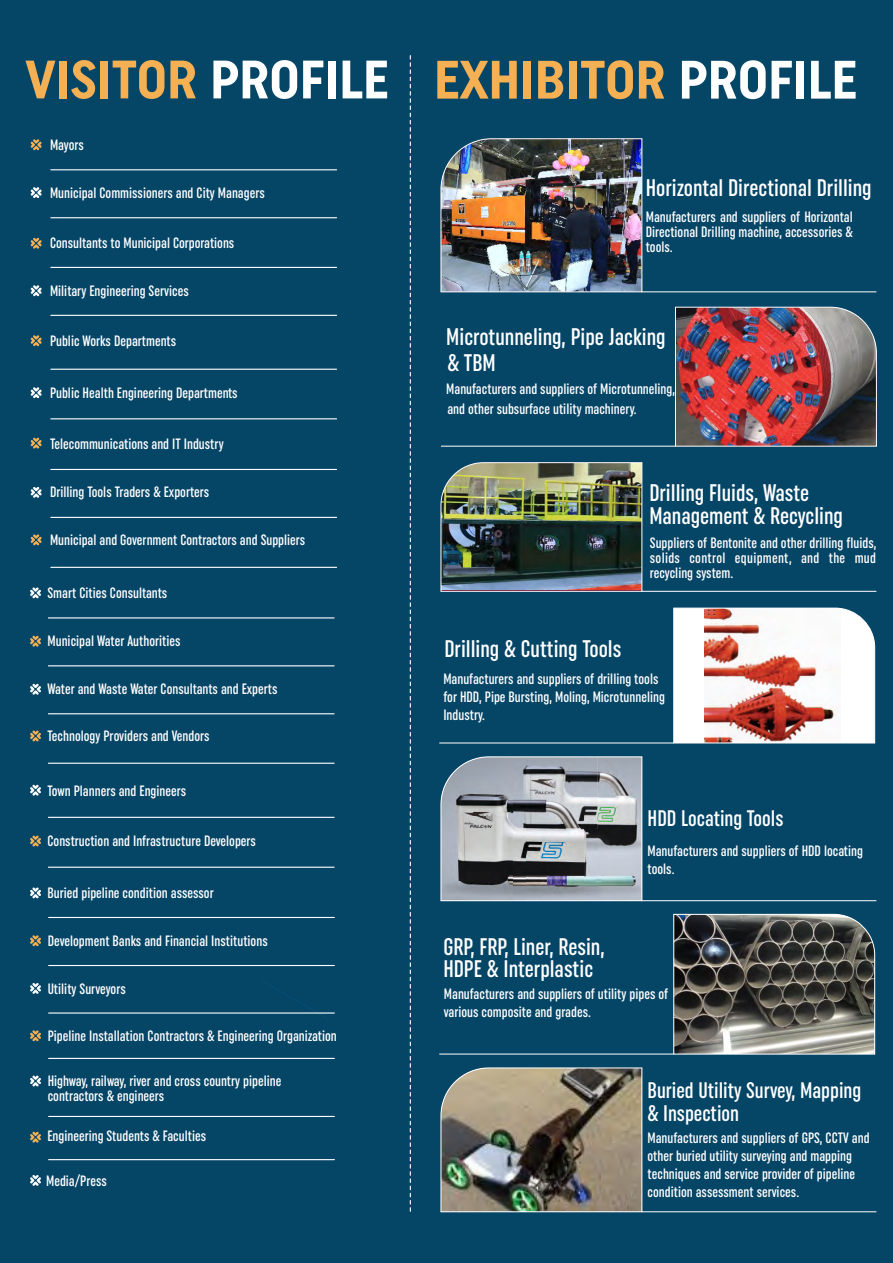
<style>
.page{position:relative;width:893px;height:1263px;background:#054566}
.page>*{position:absolute;margin:0;border:0;box-sizing:border-box;transform-origin:0 0}
.t1{font:700 54px "Uniform Condensed";color:#f5b054}
.t2{font:500 extra-condensed 24px/22.5px "Uniform";color:#fff}
.t3{font:500 extra-condensed 22.5px/22.5px "Uniform";color:#fff}
.t4{font:500 extra-condensed 15px/18px "Uniform";color:#fff}
.s1{color:#fff}
</style>
<div class="page">
<svg style="left:261px;top:981px;width:67px;height:37px"></svg>
<hr style="left:48px;top:713px;width:286px;height:1px;background:#fff">
<hr style="left:48px;top:763px;width:286px;height:1px;background:#fff">
<hr style="left:48px;top:665px;width:286px;height:1px;background:#fff">
<hr style="left:48px;top:617px;width:286px;height:1px;background:#fff">
<hr style="left:48px;top:817px;width:286px;height:1px;background:#fff">
<hr style="left:48px;top:867px;width:286px;height:1px;background:#fff">
<hr style="left:51px;top:169px;width:286px;height:1px;background:#fff">
<hr style="left:51px;top:369px;width:286px;height:1px;background:#fff">
<hr style="left:51px;top:315px;width:286px;height:1px;background:#fff">
<hr style="left:51px;top:267px;width:286px;height:1px;background:#fff">
<hr style="left:51px;top:217px;width:286px;height:1px;background:#fff">
<hr style="left:49px;top:917px;width:285px;height:1px;background:#fff">
<hr style="left:51px;top:418px;width:286px;height:1px;background:#fff">
<hr style="left:51px;top:469px;width:286px;height:1px;background:#fff">
<hr style="left:51px;top:517px;width:286px;height:1px;background:#fff">
<hr style="left:49px;top:965px;width:285px;height:1px;background:#fff">
<svg style="left:30px;top:587px;width:11px;height:11px"></svg>
<svg style="left:30px;top:636px;width:11px;height:11px"></svg>
<svg style="left:30px;top:684px;width:11px;height:11px"></svg>
<svg style="left:30px;top:730px;width:11px;height:11px"></svg>
<svg style="left:30px;top:785px;width:11px;height:11px"></svg>
<svg style="left:30px;top:835px;width:11px;height:11px"></svg>
<svg style="left:30px;top:887px;width:11px;height:11px"></svg>
<svg style="left:30px;top:935px;width:11px;height:11px"></svg>
<svg style="left:30px;top:983px;width:11px;height:11px"></svg>
<svg style="left:31px;top:139px;width:11px;height:11px"></svg>
<svg style="left:31px;top:187px;width:11px;height:11px"></svg>
<svg style="left:31px;top:238px;width:11px;height:11px"></svg>
<svg style="left:31px;top:285px;width:11px;height:11px"></svg>
<svg style="left:31px;top:335px;width:11px;height:11px"></svg>
<svg style="left:31px;top:387px;width:11px;height:11px"></svg>
<svg style="left:31px;top:438px;width:11px;height:11px"></svg>
<svg style="left:31px;top:487px;width:11px;height:11px"></svg>
<svg style="left:31px;top:534px;width:11px;height:11px"></svg>
<hr style="left:51px;top:567px;width:286px;height:1px;background:#fff">
<hr style="left:49px;top:1012px;width:285px;height:1px;background:#fff">
<svg style="left:30px;top:1030px;width:11px;height:11px"></svg>
<hr style="left:49px;top:1058px;width:285px;height:1px;background:#fff">
<svg style="left:30px;top:1075px;width:11px;height:11px"></svg>
<hr style="left:49px;top:1116px;width:285px;height:1px;background:#fff">
<img style="left:440px;top:138px;width:203px;height:155px">
<hr style="left:642px;top:291px;width:234px;height:1px;background:#fff">
<img style="left:675px;top:306px;width:202px;height:141px">
<hr style="left:441px;top:446px;width:234px;height:1px;background:#fff">
<img style="left:440px;top:462px;width:203px;height:130px">
<hr style="left:642px;top:591px;width:234px;height:1px;background:#fff">
<svg style="left:673px;top:607px;width:202px;height:137px;background:#e3c9c6"></svg>
<hr style="left:439px;top:743px;width:235px;height:1px;background:#fff">
<svg style="left:440px;top:756px;width:203px;height:145px;background:#9299a0"></svg>
<hr style="left:642px;top:900px;width:234px;height:1px;background:#fff">
<svg style="left:30px;top:1131px;width:11px;height:12px"></svg>
<hr style="left:49px;top:1159px;width:285px;height:1px;background:#fff">
<svg style="left:30px;top:1175px;width:11px;height:11px"></svg>
<svg style="left:673px;top:913px;width:202px;height:142px;background:#5d5d59"></svg>
<hr style="left:439px;top:1054px;width:235px;height:1px;background:#fff">
<svg style="left:410px;top:55px;width:1px;height:1156px"></svg>
<hr style="left:642px;top:1211px;width:234px;height:1px;background:#fff">
<img style="left:440px;top:1067px;width:203px;height:145px">
<h1 class="t1" style="left:25px;top:55px;width:364px">VISITOR <span class="s1">PROFILE</span></h1>
<p class="t4" style="left:50px;top:136px;width:35px">Mayors</p>
<p class="t4" style="left:50px;top:184px;width:216px">Municipal Commissioners and City Managers</p>
<p class="t4" style="left:50px;top:234px;width:186px">Consultants to Municipal Corporations</p>
<p class="t4" style="left:50px;top:282px;width:140px">Military Engineering Services</p>
<p class="t4" style="left:50px;top:332px;width:128px">Public Works Departments</p>
<p class="t4" style="left:50px;top:384px;width:189px">Public Health Engineering Departments</p>
<p class="t4" style="left:50px;top:435px;width:175px">Telecommunications and IT Industry</p>
<p class="t4" style="left:50px;top:484px;width:161px">Drilling Tools Traders &amp; Exporters</p>
<p class="t4" style="left:50px;top:532px;width:257px">Municipal and Government Contractors and Suppliers</p>
<p class="t4" style="left:48px;top:585px;width:121px">Smart Cities Consultants</p>
<p class="t4" style="left:48px;top:633px;width:134px">Municipal Water Authorities</p>
<p class="t4" style="left:48px;top:681px;width:231px">Water and Waste Water Consultants and Experts</p>
<p class="t4" style="left:48px;top:728px;width:164px">Technology Providers and Vendors</p>
<p class="t4" style="left:48px;top:782px;width:140px">Town Planners and Engineers</p>
<p class="t4" style="left:48px;top:832px;width:210px">Construction and Infrastructure Developers</p>
<p class="t4" style="left:48px;top:885px;width:168px">Buried pipeline condition assessor</p>
<p class="t4" style="left:48px;top:932px;width:221px">Development Banks and Financial Institutions</p>
<p class="t4" style="left:48px;top:980px;width:80px">Utility Surveyors</p>
<p class="t4" style="left:48px;top:1027px;width:290px">Pipeline Installation Contractors &amp; Engineering Organization</p>
<p class="t4" style="left:48px;top:1074px;width:235px;line-height:15px">Highway, railway, river and cross country pipeline contractors &amp; engineers</p>
<p class="t4" style="left:47px;top:1127px;width:160px">Engineering Students &amp; Faculties</p>
<p class="t4" style="left:46px;top:1172px;width:62px">Media/Press</p>
<h1 class="t1" style="left:434px;top:55px;width:424px">EXHIBITOR <span class="s1">PROFILE</span></h1>
<h2 class="t2" style="left:646px;top:177px;width:227px">Horizontal Directional Drilling</h2>
<p class="t4" style="left:646px;top:210px;width:209px;line-height:15px;text-align:justify">Manufacturers and suppliers of Horizontal Directional Drilling machine, accessories &amp; tools.</p>
<h2 class="t2" style="left:446px;top:325px;width:221px;line-height:25.7px">Microtunneling, Pipe Jacking &amp; TBM</h2>
<p class="t4" style="left:446px;top:380px;width:293px;line-height:19.4px">Manufacturers and suppliers of Microtunneling, Pipe Jacking and other subsurface utility machinery.</p>
<h2 class="t2" style="left:649px;top:483px;width:195px">Drilling Fluids, Waste<br>Management &amp; Recycling</h2>
<p class="t4" style="left:650px;top:536px;width:228px;line-height:15px;text-align:justify">Suppliers of Bentonite and other drilling fluids, solids control equipment, and the mud recycling system.</p>
<h2 class="t2" style="left:444px;top:638px;width:178px">Drilling &amp; Cutting Tools</h2>
<p class="t4" style="left:443px;top:671px;width:223px">Manufacturers and suppliers of drilling tools for HDD, Pipe Bursting, Moling, Microtunneling<br>Industry.</p>
<h2 class="t2" style="left:443px;top:936px;width:163px">GRP, FRP, Liner, Resin,<br>HDPE &amp; Interplastic</h2>
<h3 class="t3" style="left:647px;top:808px;width:137px">HDD Locating Tools</h3>
<p class="t4" style="left:647px;top:842px;width:217px">Manufacturers and suppliers of HDD locating tools.</p>
<p class="t4" style="left:444px;top:985px;width:226px">Manufacturers and suppliers of utility pipes of various composite and grades.</p>
<h3 class="t3" style="left:647px;top:1080px;width:215px">Buried Utility Survey, Mapping &amp; Inspection</h3>
<p class="t4" style="left:647px;top:1129px;width:224px">Manufacturers and suppliers of GPS, CCTV and other buried utility surveying and mapping techniques and service provider of pipeline condition assessment services.</p>
</div>
